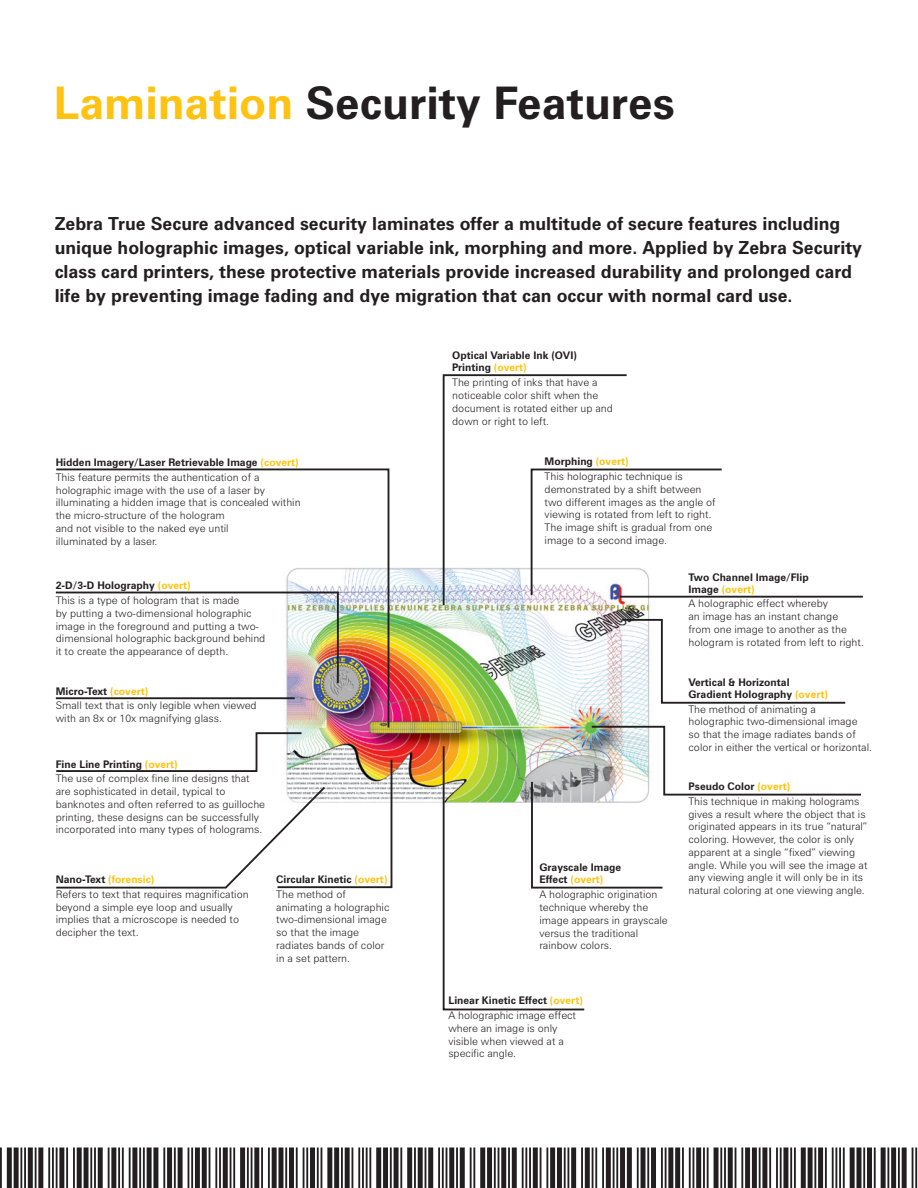
<style>
.page{position:relative;width:918px;height:1188px;background:#fff}
.page>*{position:absolute;margin:0;border:0;box-sizing:border-box;transform-origin:0 0}
._001_Page_header{font:700 45px "Zurich BT";color:#231f20}
._002_Intro_Para{font:700 18px/24px "Zurich BT";color:#231f20}
._010_-_chart_body{font:300 10.5px/12.8px "Zurich BT";color:#231f20}
._03_Specification{font:700 10.5px/12px "Zurich BT";color:#231f20}
._03_Specification-2{font:700 10.5px "Zurich BT";color:#fec210}
.s1{color:#fec210}
.s2{color:#231f20}
</style>
<div class="page">
<img style="left:286px;top:567px;width:364px;height:236px">
<svg style="left:55px;top:468px;width:335px;height:261px"></svg>
<svg style="left:442px;top:374px;width:187px;height:233px"></svg>
<svg style="left:530px;top:468px;width:194px;height:129px"></svg>
<hr style="left:620px;top:596px;width:243px;height:2px;background:#231f20">
<svg style="left:620px;top:618px;width:226px;height:87px"></svg>
<svg style="left:442px;top:725px;width:419px;height:286px"></svg>
<svg style="left:56px;top:731px;width:337px;height:158px"></svg>
<hr style="left:56px;top:697px;width:239px;height:2px;background:#231f20">
<svg style="left:55px;top:591px;width:285px;height:94px"></svg>
<svg style="left:0;top:1148px;width:917px;height:40px"></svg>
<p class="_001_Page_header" style="left:54px;top:75px;width:623px"><span class="s1">Lamination</span> Security Features</p>
<p class="_002_Intro_Para" style="left:55px;top:212px;width:809px">Zebra True Secure advanced security laminates offer a multitude of secure features including unique holographic images, optical variable ink, morphing and more. Applied by Zebra Security class card printers, these protective materials provide increased durability and prolonged card life by preventing image fading and dye migration that can occur with normal card use.</p>
<p class="_03_Specification" style="left:56px;top:456px;width:244px">Hidden Imagery/Laser Retrievable Image <span class="s1">(covert)</span></p>
<p class="_010_-_chart_body" style="left:56px;top:471px;width:246px">This feature permits the authentication of a holographic image with the use of a laser by illuminating a hidden image that is concealed within the micro-structure of the hologram<br>and not visible to the naked eye until<br>illuminated by a laser.</p>
<p class="_03_Specification" style="left:56px;top:579px;width:136px">2-D/3-D Holography <span class="s1">(overt)</span></p>
<p class="_010_-_chart_body" style="left:56px;top:594px;width:211px">This is a type of hologram that is made<br>by putting a two-dimensional holographic image in the foreground and putting a two&shy;dimensional holographic background behind it to create the appearance of depth.</p>
<p class="_03_Specification" style="left:56px;top:685px;width:94px">Micro-Text <span class="s1">(covert)</span></p>
<p class="_010_-_chart_body" style="left:56px;top:699px;width:202px">Small text that is only legible when viewed with an 8x or 10x magnifying glass.</p>
<p class="_03_Specification" style="left:56px;top:758px;width:123px">Fine Line Printing <span class="s1">(overt)</span></p>
<p class="_010_-_chart_body" style="left:56px;top:772px;width:211px">The use of complex fine line designs that are sophisticated in detail, typical to banknotes and often referred to as guilloche printing, these designs can be successfully incorporated into many types of holograms.</p>
<p class="_03_Specification-2" style="left:56px;top:873px;width:100px"><span class="s2">Nano-Text</span> (forensic)</p>
<p class="_010_-_chart_body" style="left:56px;top:888px;width:194px">Refers to text that requires magnification beyond a simple eye loop and usually implies that a microscope is needed to decipher the text.</p>
<p class="_03_Specification" style="left:276px;top:873px;width:113px">Circular Kinetic <span class="s1">(overt)</span></p>
<p class="_010_-_chart_body" style="left:276px;top:888px;width:115px">The method of animating a holographic two-dimensional image so that the image radiates bands of color in a set pattern.</p>
<p class="_03_Specification" style="left:452px;top:350px;width:126px">Optical Variable Ink (OVI)<br>Printing <span class="s1">(overt)</span></p>
<p class="_010_-_chart_body" style="left:452px;top:376px;width:162px">The printing of inks that have a noticeable color shift when the document is rotated either up and down or right to left.</p>
<p class="_03_Specification" style="left:545px;top:455px;width:86px">Morphing <span class="s1">(overt)</span></p>
<p class="_010_-_chart_body" style="left:545px;top:470px;width:173px">This holographic technique is demonstrated by a shift between two different images as the angle of viewing is rotated from left to right.<br>The image shift is gradual from one image to a second image.</p>
<p class="_03_Specification" style="left:539px;top:862px;width:83px">Grayscale Image<br>Effect <span class="s1">(overt)</span></p>
<p class="_010_-_chart_body" style="left:539px;top:888px;width:130px">A holographic origination technique whereby the image appears in grayscale versus the traditional rainbow colors.</p>
<p class="_03_Specification" style="left:448px;top:994px;width:136px">Linear Kinetic Effect <span class="s1">(overt)</span></p>
<p class="_010_-_chart_body" style="left:448px;top:1009px;width:129px">A holographic image effect where an image is only visible when viewed at a specific angle.</p>
<p class="_03_Specification" style="left:688px;top:571px;width:122px">Two Channel Image/Flip<br>Image <span class="s1">(overt)</span></p>
<p class="_010_-_chart_body" style="left:688px;top:597px;width:177px">A holographic effect whereby<br>an image has an instant change<br>from one image to another as the hologram is rotated from left to right.</p>
<p class="_03_Specification" style="left:688px;top:676px;width:141px">Vertical &amp; Horizontal<br>Gradient Holography <span class="s1">(overt)</span></p>
<p class="_010_-_chart_body" style="left:688px;top:702px;width:185px">The method of animating a holographic two-dimensional image<br>so that the image radiates bands of color in either the vertical or horizontal.</p>
<p class="_03_Specification" style="left:688px;top:780px;width:103px">Pseudo Color <span class="s1">(overt)</span></p>
<p class="_010_-_chart_body" style="left:688px;top:795px;width:181px">This technique in making holograms gives a result where the object that is originated appears in its true “natural” coloring. However, the color is only apparent at a single “fixed” viewing angle. While you will see the image at any viewing angle it will only be in its natural coloring at one viewing angle.</p>
</div>
